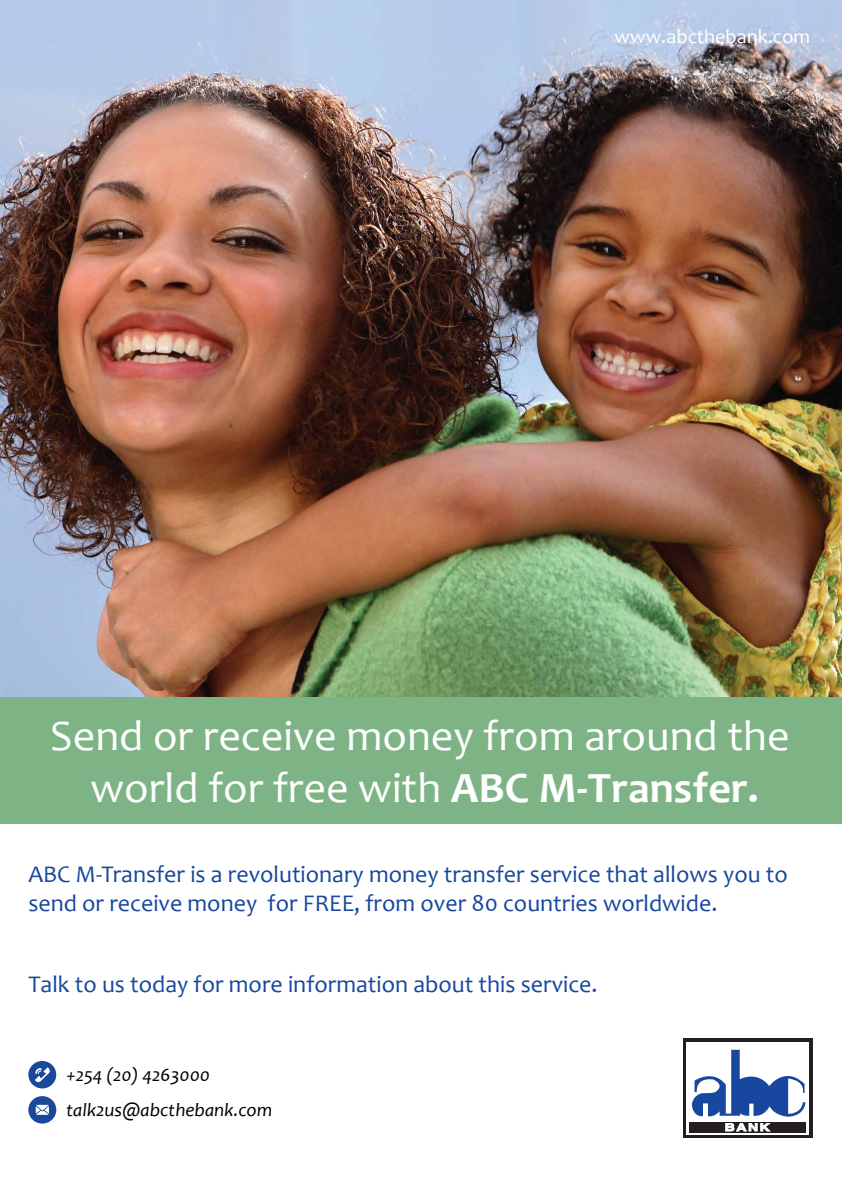
<style>
.page{position:relative;width:842px;height:1191px;background:#fff}
.page>*{position:absolute;margin:0;border:0;box-sizing:border-box;transform-origin:0 0}
.t1{font:43.4px/52px "Candara";color:#fff;text-align:center}
.t2{font:24px/28.8px "Candara";color:#17479e}
.t3{font:20px "Candara";color:#fff}
.t4{font:italic 19px/35px "Candara";color:#000}
.s1{font-weight:700}
</style>
<div class="page">
<img style="left:0;top:0;width:841px;height:697px">
<div style="left:0;top:697px;width:841px;height:127px;background:#7eb485"></div>
<svg style="left:28px;top:1061px;width:28px;height:27px"></svg>
<svg style="left:28px;top:1096px;width:28px;height:27px"></svg>
<div style="left:682px;top:1039px;width:130px;height:99px;background:#231f20"></div>
<div style="left:686px;top:1042px;width:122px;height:93px;background:#fff"></div>
<div style="left:689px;top:1122px;width:117px;height:10px;background:#231f20"></div>
<svg style="left:691px;top:1049px;width:115px;height:68px"></svg>
<svg style="left:725px;top:1123px;width:44px;height:8px"></svg>
<p class="t3" style="left:614px;top:24px;width:197px">www.abcthebank.com</p>
<h1 class="t1" style="left:50px;top:709px;width:740px">Send or receive money from around the world for free with <span class="s1">ABC M-Transfer.</span></h1>
<p class="t2" style="left:28px;top:859px;width:760px">ABC M-Transfer is a revolutionary money transfer service that allows you to send or receive money for FREE, from over 80 countries worldwide.</p>
<p class="t2" style="left:28px;top:970px;width:570px">Talk to us today for more information about this service.</p>
<p class="t4" style="left:66px;top:1057px;width:208px">+254 (20) 4263000 talk2us@abcthebank.com</p>
</div>
